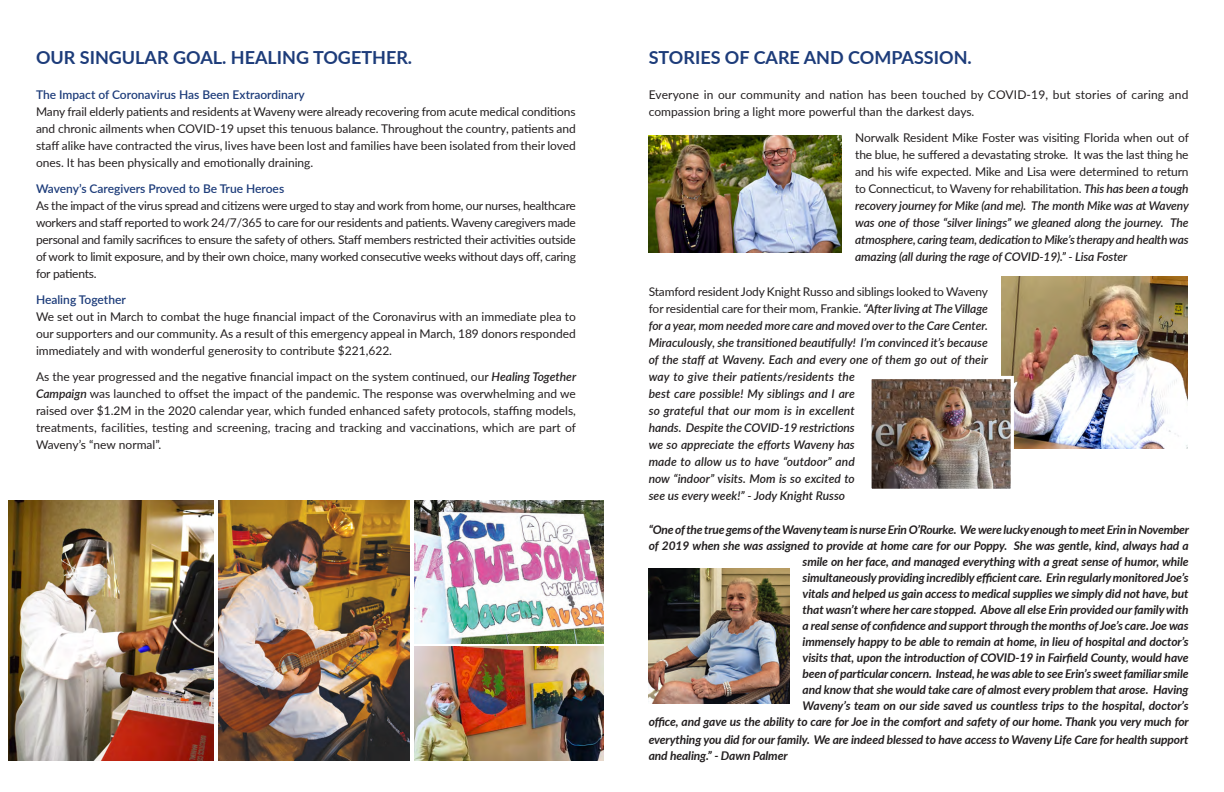
<style>
.page{position:relative;width:1224px;height:792px;background:#fff}
.page>*{position:absolute;margin:0;border:0;box-sizing:border-box;transform-origin:0 0}
.t1{font:700 18px "Lato";color:#1d3c7a}
.t2{font:12px/17px "Lato";color:#231f20;text-align:justify}
.t3{font:italic 700 12px/16px "Lato";letter-spacing:-.01em;color:#231f20;text-align:right}
.t4{font:italic 600 12px/17px "Lato";color:#231f20;text-align:justify}
.t5{font:600 12px "Lato";color:#1d3c7a}
.s1{font-weight:600;font-style:italic}
.s2{font-weight:400;font-style:normal}
</style>
<div class="page">
<img style="left:415px;top:500px;width:188px;height:143px">
<img style="left:649px;top:135px;width:193px;height:117px">
<img style="left:9px;top:500px;width:204px;height:260px">
<img style="left:218px;top:500px;width:191px;height:260px">
<img style="left:415px;top:646px;width:188px;height:114px">
<img style="left:1001px;top:276px;width:187px;height:173px">
<img style="left:872px;top:380px;width:138px;height:108px">
<div style="left:868px;top:376px;width:146px;height:116px;border:3px solid #fff"></div>
<img style="left:648px;top:569px;width:141px;height:134px">
<h1 class="t1" style="left:36px;top:44px;width:378px">OUR SINGULAR GOAL. HEALING TOGETHER.</h1>
<p class="t5" style="left:36px;top:86px;width:270px">The Impact of Coronavirus Has Been Extraordinary</p>
<p class="t2" style="left:36px;top:103px;width:542px">Many frail elderly patients and residents at Waveny were already recovering from acute medical conditions and chronic ailments when COVID-19 upset this tenuous balance. Throughout the country, patients and staff alike have contracted the virus, lives have been lost and families have been isolated from their loved ones. It has been physically and emotionally draining.</p>
<p class="t5" style="left:36px;top:180px;width:250px">Waveny’s Caregivers Proved to Be True Heroes</p>
<p class="t2" style="left:36px;top:197px;width:541px">As the impact of the virus spread and citizens were urged to stay and work from home, our nurses, healthcare workers and staff reported to work 24/7/365 to care for our residents and patients. Waveny caregivers made personal and family sacrifices to ensure the safety of others. Staff members restricted their activities outside of work to limit exposure, and by their own choice, many worked consecutive weeks without days off, caring for patients.</p>
<p class="t5" style="left:36px;top:291px;width:91px">Healing Together</p>
<p class="t2" style="left:36px;top:308px;width:542px">We set out in March to combat the huge financial impact of the Coronavirus with an immediate plea to our supporters and our community. As a result of this emergency appeal in March, 189 donors responded immediately and with wonderful generosity to contribute $221,622.</p>
<p class="t2" style="left:36px;top:368px;width:542px">As the year progressed and the negative financial impact on the system continued, our <span class="s1">Healing Together Campaign</span> was launched to offset the impact of the pandemic. The response was overwhelming and we raised over $1.2M in the 2020 calendar year, which funded enhanced safety protocols, staffing models, treatments, facilities, testing and screening, tracing and tracking and vaccinations, which are part of Waveny’s “new normal”.</p>
<h1 class="t1" style="left:649px;top:44px;width:325px">STORIES OF CARE AND COMPASSION.</h1>
<p class="t2" style="left:649px;top:86px;width:541px">Everyone in our community and nation has been touched by COVID-19, but stories of caring and compassion bring a light more powerful than the darkest days.</p>
<p class="t4" style="left:855px;top:129px;width:335px"><span class="s2">Norwalk Resident Mike Foster was visiting Florida when out of the blue, he suffered a devastating stroke. It was the last thing he and his wife expected. Mike and Lisa were determined to return to Connecticut, to Waveny for rehabilitation.</span> This has been a tough recovery journey for Mike (and me). The month Mike was at Waveny was one of those “silver linings” we gleaned along the journey. The atmosphere, caring team, dedication to Mike’s therapy and health was amazing (all during the rage of COVID-19).” - Lisa Foster</p>
<p class="t4" style="left:649px;top:283px;width:341px;text-align:left"><span class="s2">Stamford resident Jody Knight Russo and siblings looked to Waveny for residential care for their mom, Frankie.</span> “After living at The Village for a year, mom needed more care and moved over to the Care Center.<br>Miraculously, she transitioned beautifully! I’m convinced it’s because of the staff at Waveny. Each and every one of them go out of their way to give their patients/residents the<br>best care possible! My siblings and I are<br>so grateful that our mom is in excellent<br>hands. Despite the COVID-19 restrictions<br>we so appreciate the efforts Waveny has<br>made to allow us to have “outdoor” and<br>now “indoor” visits. Mom is so excited to<br>see us every week!” - Jody Knight Russo</p>
<p class="t3" style="left:649px;top:521px;width:542px">“One of the true gems of the Waveny team is nurse Erin O’Rourke. We were lucky enough to meet Erin in November of 2019 when she was assigned to provide at home care for our Poppy. She was gentle, kind, always had a smile on her face, and managed everything with a great sense of humor, while<br>simultaneously providing incredibly efficient care. Erin regularly monitored Joe’s<br>vitals and helped us gain access to medical supplies we simply did not have, but<br>that wasn’t where her care stopped. Above all else Erin provided our family with<br>a real sense of confidence and support through the months of Joe’s care. Joe was<br>immensely happy to be able to remain at home, in lieu of hospital and doctor’s<br>visits that, upon the introduction of COVID-19 in Fairfield County, would have<br>been of particular concern. Instead, he was able to see Erin’s sweet familiar smile<br>and know that she would take care of almost every problem that arose. Having<br>Waveny’s team on our side saved us countless trips to the hospital, doctor’s<br>office, and gave us the ability to care for Joe in the comfort and safety of our home. Thank you very much for</p>
<p class="t3" style="left:649px;top:731px;width:541px;text-align:left">everything you did for our family. We are indeed blessed to have access to Waveny Life Care for health support and healing.” - Dawn Palmer</p>
</div>
